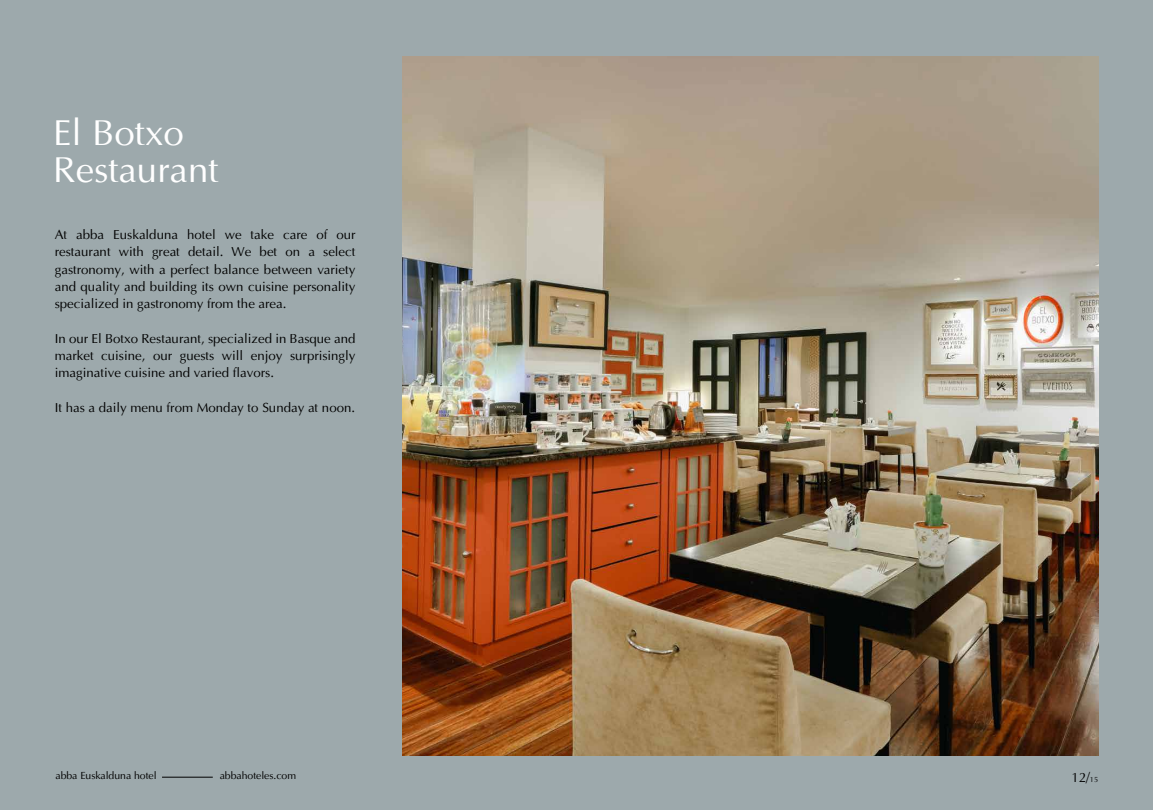
<style>
.page{position:relative;width:1153px;height:810px;background:#9da9ac}
.page>*{position:absolute;margin:0;border:0;box-sizing:border-box;transform-origin:0 0}
.t1{font:36.75px/36.8px "Ottawa Plain";color:#fff}
.t2{font:13.5px "Ottawa Plain";color:#000}
.t3{font:13.27px/17.2px "Ottawa Plain";color:#000;text-align:justify}
.t4{font:10.5px "Ottawa Plain";letter-spacing:-.005em;color:#000}
.s1{font-size:7.5px}
</style>
<div class="page">
<img style="left:403px;top:57px;width:695px;height:698px">
<hr style="left:162px;top:777px;width:51px;height:1px;background:#000">
<h1 class="t1" style="left:53px;top:115px;width:167px">El Botxo<br>Restaurant</h1>
<p class="t3" style="left:55px;top:226px;width:302px">At abba Euskalduna hotel we take care of our restaurant with great detail. We bet on a select gastronomy, with a perfect balance between variety and quality and building its own cuisine personality specialized in gastronomy from the area.</p>
<p class="t3" style="left:55px;top:330px;width:302px">In our El Botxo Restaurant, specialized in Basque and market cuisine, our guests will enjoy surprisingly imaginative cuisine and varied flavors.</p>
<p class="t3" style="left:55px;top:399px;width:302px">It has a daily menu from Monday to Sunday at noon.</p>
<p class="t4" style="left:56px;top:770px;width:103px">abba Euskalduna hotel</p>
<p class="t4" style="left:220px;top:770px;width:78px">abbahoteles.com</p>
<p class="t2" style="left:1071px;top:769px;width:28px">12/<span class="s1">15</span></p>
</div>
